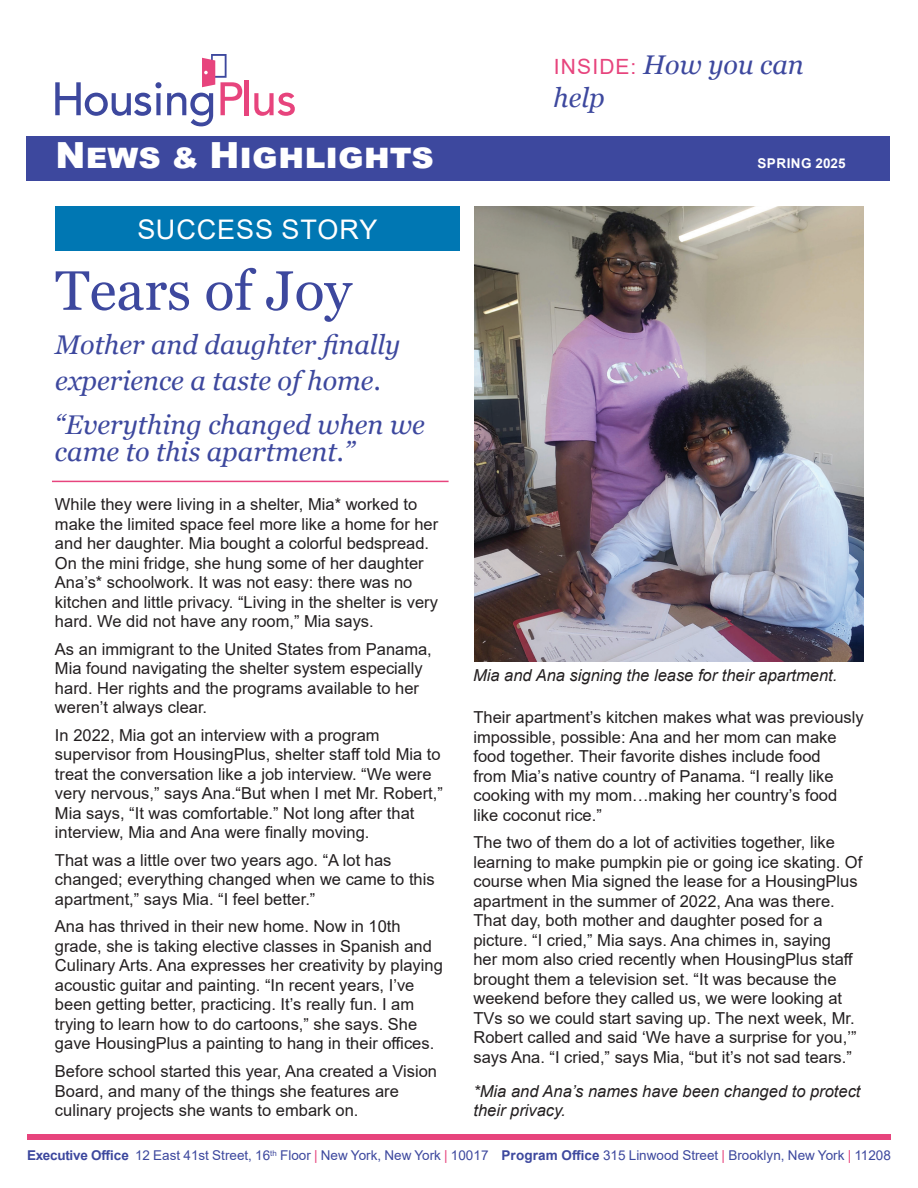
<style>
.page{position:relative;width:918px;height:1188px;background:#fff}
.page>*{position:absolute;margin:0;border:0;box-sizing:border-box;transform-origin:0 0}
.sub_head{font:55.5px "Georgia";color:#3d489e}
.quote{font:900 36px "Arial";color:#fff}
.sub_head-2{font:italic 27px/33px "Georgia";color:#3d489e}
.quote-2{font:italic 27px/27px "Georgia";color:#3d489e}
.quote-3{font:27px "Arial";letter-spacing:.035em;color:#fff}
.text{font:16.5px/19.5px "Arial";color:#231f20}
.text-2{font:italic 16.5px/19.5px "Arial";color:#231f20}
.t1{font:13.5px "Arial";color:#3d489e}
.quote-4{font:700 13.5px "Arial";letter-spacing:.035em;color:#fff}
.s1{font-family:"Arial";font-style:normal;font-size:21px;color:#e7447d}
.s2{font-weight:700}
.s3{color:#e7447d}
</style>
<div class="page">
<div style="left:27px;top:1134px;width:864px;height:6px;background:#e7447d"></div>
<svg style="left:55px;top:82px;width:106px;height:34px"></svg>
<hr style="left:245px;top:80px;width:4px;height:35px;background:#e7447d">
<svg style="left:254px;top:93px;width:41px;height:23px"></svg>
<svg style="left:167px;top:54px;width:75px;height:72px"></svg>
<hr style="left:52px;top:481px;width:397px;height:1px;background:#e7447d">
<img style="left:474px;top:206px;width:390px;height:456px">
<div style="left:26px;top:136px;width:864px;height:44px;background:#3d489e"></div>
<div style="left:55px;top:206px;width:405px;height:45px;background:#0077b3"></div>
<p class="quote" style="left:56px;top:129px;width:380px">News &amp; Highlights</p>
<p class="quote-3" style="left:137px;top:211px;width:241px">SUCCESS STORY</p>
<p class="sub_head" style="left:55px;top:257px;width:298px">Tears of Joy</p>
<p class="sub_head-2" style="left:55px;top:327px;width:347px;line-height:36px">Mother and daughter finally experience a taste of home.</p>
<p class="quote-2" style="left:55px;top:412px;width:372px">“Everything changed when we came to this apartment.”</p>
<p class="text" style="left:55px;top:494px;width:385px">While they were living in a shelter, Mia* worked to make the limited space feel more like a home for her and her daughter. Mia bought a colorful bedspread.<br>On the mini fridge, she hung some of her daughter Ana’s* schoolwork. It was not easy: there was no kitchen and little privacy. “Living in the shelter is very hard. We did not have any room,” Mia says.</p>
<p class="text" style="left:55px;top:639px;width:378px">As an immigrant to the United States from Panama, Mia found navigating the shelter system especially hard. Her rights and the programs available to her weren’t always clear.</p>
<p class="text" style="left:55px;top:725px;width:389px">In 2022, Mia got an interview with a program supervisor from HousingPlus, shelter staff told Mia to treat the conversation like a job interview. “We were very nervous,” says Ana.“But when I met Mr. Robert,” Mia says, “It was comfortable.” Not long after that interview, Mia and Ana were finally moving.</p>
<p class="text" style="left:55px;top:850px;width:381px">That was a little over two years ago. “A lot has changed; everything changed when we came to this apartment,” says Mia. “I feel better.”</p>
<p class="text" style="left:55px;top:917px;width:389px">Ana has thrived in their new home. Now in 10th grade, she is taking elective classes in Spanish and Culinary Arts. Ana expresses her creativity by playing acoustic guitar and painting. “In recent years, I’ve been getting better, practicing. It’s really fun. I am trying to learn how to do cartoons,” she says. She gave HousingPlus a painting to hang in their offices.</p>
<p class="text" style="left:55px;top:1061px;width:384px">Before school started this year, Ana created a Vision<br>Board, and many of the things she features are culinary projects she wants to embark on.</p>
<p class="sub_head-2" style="left:554px;top:49px;width:252px"><span class="s1">INSIDE:</span> How you can help</p>
<p class="quote-4" style="left:758px;top:154px;width:90px">SPRING 2025</p>
<p class="text-2" style="left:473px;top:665px;width:366px">Mia and Ana signing the lease for their apartment.</p>
<p class="text" style="left:473px;top:708px;width:392px">Their apartment’s kitchen makes what was previously impossible, possible: Ana and her mom can make food together. Their favorite dishes include food<br>from Mia’s native country of Panama. “I really like cooking with my mom…making her country’s food like coconut rice.”</p>
<p class="text" style="left:473px;top:833px;width:390px">The two of them do a lot of activities together, like learning to make pumpkin pie or going ice skating. Of course when Mia signed the lease for a HousingPlus apartment in the summer of 2022, Ana was there.<br>That day, both mother and daughter posed for a picture. “I cried,” Mia says. Ana chimes in, saying<br>her mom also cried recently when HousingPlus staff brought them a television set. “It was because the weekend before they called us, we were looking at TVs so we could start saving up. The next week, Mr.<br>Robert called and said ‘We have a surprise for you,’” says Ana. “I cried,” says Mia, “but it’s not sad tears.”</p>
<p class="text-2" style="left:473px;top:1081px;width:389px">*Mia and Ana’s names have been changed to protect their privacy.</p>
<p class="t1" style="left:27px;top:1146px;width:865px"><span class="s2">Executive Office</span> 12 East 41st Street, 16<sup>th</sup> Floor <span class="s3">|</span> New York, New York <span class="s3">|</span> 10017 <span class="s2">Program Office</span> 315 Linwood Street <span class="s3">|</span> Brooklyn, New York <span class="s3">|</span> 11208</p>
</div>
